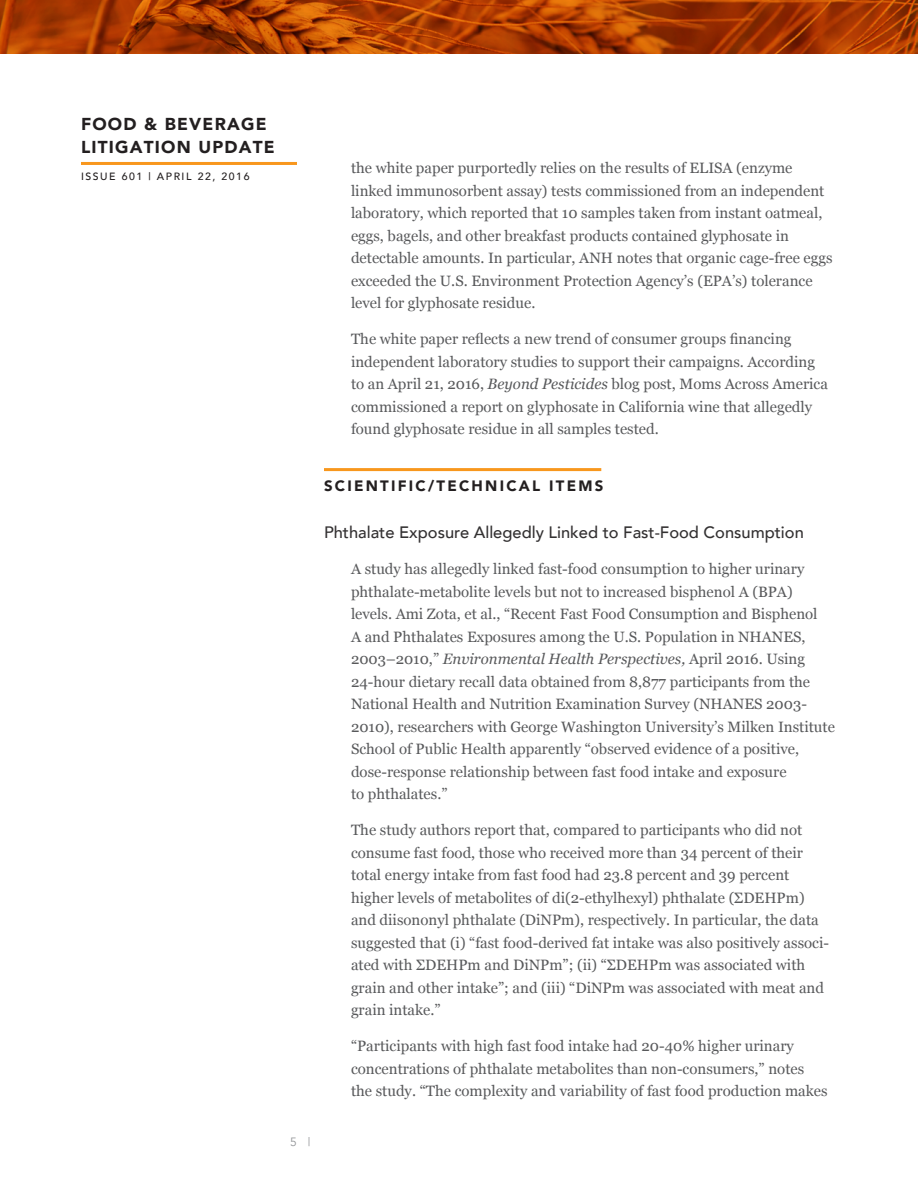
<style>
.page{position:relative;width:918px;height:1188px;background:#fff}
.page>*{position:absolute;margin:0;border:0;box-sizing:border-box;transform-origin:0 0}
.t1{font:900 17.25px/22.5px "Avenir";letter-spacing:.07em;color:#231f20}
.t2{font:500 16.5px "Avenir";color:#333132}
.t3{font:15px/22.5px "Georgia";color:#58595b}
.t4{font:900 15px "Avenir";letter-spacing:.15em;color:#231f20}
.t5{font:12px "Avenir";color:#939598}
.t6{font:500 10.5px "Avenir";letter-spacing:.15em;color:#231f20}
.s1{font-style:italic}
</style>
<div class="page">
<hr style="left:81px;top:162px;width:216px;height:3px;background:#f8971d">
<svg style="left:0;top:0;width:918px;height:54px;background:#a83c02"></svg>
<hr style="left:324px;top:468px;width:277px;height:3px;background:#f8971d">
<p class="t1" style="left:81px;top:113px;width:195px">FOOD &amp; BEVERAGE<br>LITIGATION UPDATE</p>
<p class="t6" style="left:81px;top:167px;width:170px">ISSUE 601 | APRIL 22, 2016</p>
<p class="t3" style="left:351px;top:157px;width:483px">the white paper purportedly relies on the results of ELISA (enzyme linked immunosorbent assay) tests commissioned from an independent laboratory, which reported that 10 samples taken from instant oatmeal, eggs, bagels, and other breakfast products contained glyphosate in detectable amounts. In particular, ANH notes that organic cage-free eggs exceeded the U.S. Environment Protection Agency’s (EPA’s) tolerance level for glyphosate residue.</p>
<p class="t3" style="left:351px;top:328px;width:478px">The white paper reflects a new trend of consumer groups financing independent laboratory studies to support their campaigns. According to an April 21, 2016, <span class="s1">Beyond Pesticides</span> blog post, Moms Across America commissioned a report on glyphosate in California wine that allegedly found glyphosate residue in all samples tested.</p>
<p class="t4" style="left:324px;top:473px;width:281px">SCIENTIFIC/TECHNICAL ITEMS</p>
<p class="t2" style="left:324px;top:518px;width:481px">Phthalate Exposure Allegedly Linked to Fast-Food Consumption</p>
<p class="t3" style="left:351px;top:558px;width:485px">A study has allegedly linked fast-food consumption to higher urinary phthalate-metabolite levels but not to increased bisphenol A (BPA) levels. Ami Zota, et al., “Recent Fast Food Consumption and Bisphenol<br>A and Phthalates Exposures among the U.S. Population in NHANES, 2003–2010,” <span class="s1">Environmental Health Perspectives,</span> April 2016. Using 24-hour dietary recall data obtained from 8,877 participants from the National Health and Nutrition Examination Survey (NHANES 2003- 2010), researchers with George Washington University’s Milken Institute School of Public Health apparently “observed evidence of a positive, dose-response relationship between fast food intake and exposure<br>to phthalates.”</p>
<p class="t3" style="left:351px;top:819px;width:480px">The study authors report that, compared to participants who did not consume fast food, those who received more than 34 percent of their total energy intake from fast food had 23.8 percent and 39 percent higher levels of metabolites of di(2-ethylhexyl) phthalate (ΣDEHPm) and diisononyl phthalate (DiNPm), respectively. In particular, the data suggested that (i) “fast food-derived fat intake was also positively associ&shy;ated with ΣDEHPm and DiNPm”; (ii) “ΣDEHPm was associated with grain and other intake”; and (iii) “DiNPm was associated with meat and grain intake.”</p>
<p class="t3" style="left:351px;top:1035px;width:478px">“Participants with high fast food intake had 20-40% higher urinary concentrations of phthalate metabolites than non-consumers,” notes the study. “The complexity and variability of fast food production makes</p>
<p class="t5" style="left:290px;top:1135px;width:22px">5 |</p>
</div>
